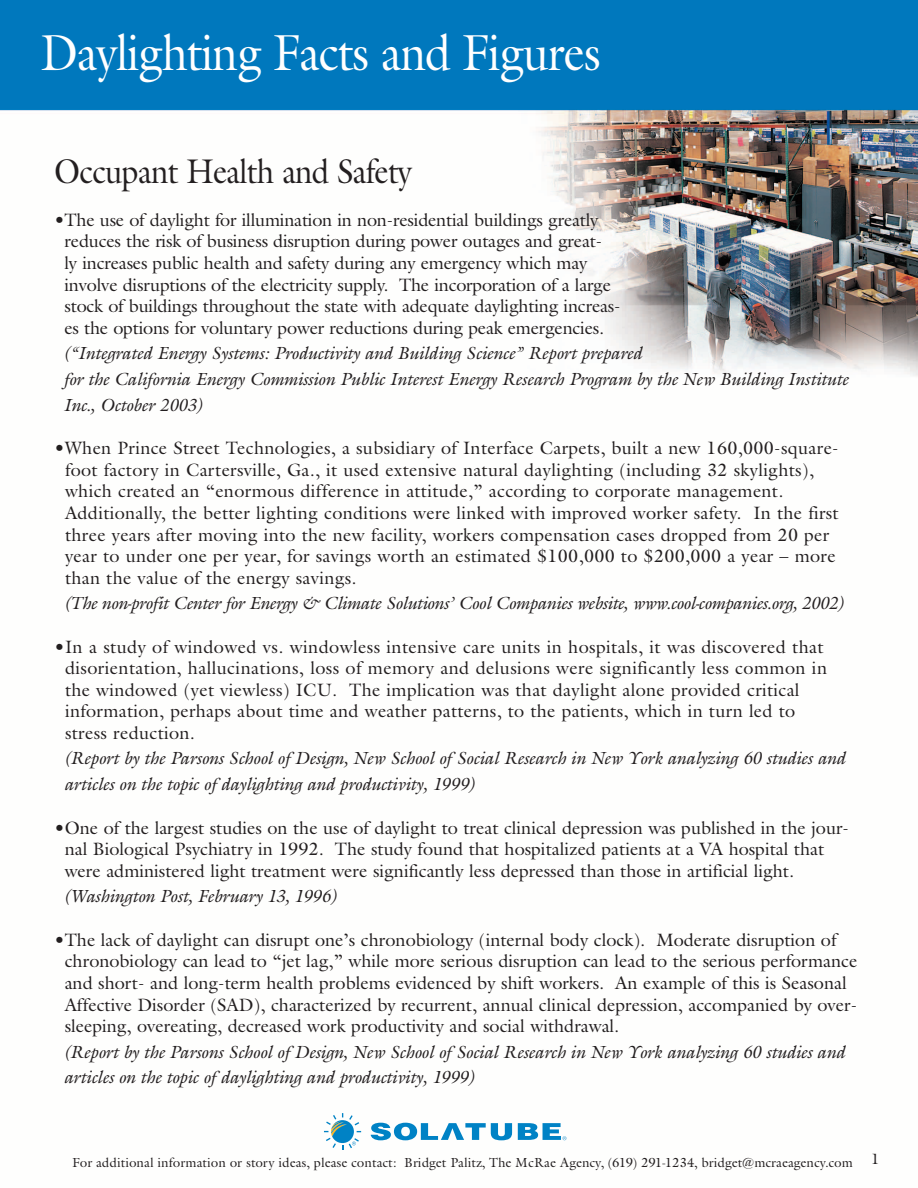
<style>
.page{position:relative;width:918px;height:1188px;background:#fff}
.page>*{position:absolute;margin:0;border:0;box-sizing:border-box;transform-origin:0 0}
.t1{font:51.15px "Galliard";letter-spacing:-.025em;color:#fff;scale:.9 1}
.t2{font:34.5px "Galliard";letter-spacing:-.025em;color:#231f20;scale:.9 1}
.t3{font:18px/21.6px "Galliard";color:#231f20}
.t4{font:italic 18px/25.7px "Galliard ITCTT";color:#231f20}
.t5{font:18px/21.6px "Galliard";letter-spacing:.02em;color:#231f20}
.t6{font:13.5px "Galliard ITCTT";color:#231f20}
</style>
<div class="page">
<img style="left:0;top:0;width:918px;height:1141px">
<svg style="left:371px;top:1123px;width:141px;height:17px"></svg>
<svg style="left:324px;top:1113px;width:37px;height:37px"></svg>
<svg style="left:518px;top:1123px;width:48px;height:17px"></svg>
<h1 class="t1" style="left:40px;top:20px;width:624px">Daylighting Facts and Figures</h1>
<h2 class="t2" style="left:54px;top:150px;width:400px">Occupant Health and Safety</h2>
<p class="t3" style="left:64px;top:209px;width:558px;text-indent:-10px">•The use of daylight for illumination in non-residential buildings greatly reduces the risk of business disruption during power outages and great-<br>ly increases public health and safety during any emergency which may involve disruptions of the electricity supply. The incorporation of a large stock of buildings throughout the state with adequate daylighting increas&shy;es the options for voluntary power reductions during peak emergencies.</p>
<p class="t4" style="left:64px;top:340px;width:786px">(“Integrated Energy Systems: Productivity and Building Science” Report prepared<br>for the California Energy Commission Public Interest Energy Research Program by the New Building Institute<br>Inc., October 2003)</p>
<p class="t3" style="left:65px;top:437px;width:775px;text-indent:-11px">•When Prince Street Technologies, a subsidiary of Interface Carpets, built a new 160,000-square&shy;foot factory in Cartersville, Ga., it used extensive natural daylighting (including 32 skylights), which created an “enormous difference in attitude,” according to corporate management.<br>Additionally, the better lighting conditions were linked with improved worker safety. In the first three years after moving into the new facility, workers compensation cases dropped from 20 per year to under one per year, for savings worth an estimated $100,000 to $200,000 a year – more than the value of the energy savings.</p>
<p class="t4" style="left:65px;top:590px;width:781px">(The non-profit Center for Energy &amp; Climate Solutions’ Cool Companies website, www.cool-companies.org, 2002)</p>
<p class="t5" style="left:65px;top:636px;width:764px;text-indent:-11px">•In a study of windowed vs. windowless intensive care units in hospitals, it was discovered that disorientation, hallucinations, loss of memory and delusions were significantly less common in the windowed (yet viewless) ICU. The implication was that daylight alone provided critical information, perhaps about time and weather patterns, to the patients, which in turn led to stress reduction.</p>
<p class="t4" style="left:65px;top:746px;width:783px">(Report by the Parsons School of Design, New School of Social Research in New York analyzing 60 studies and articles on the topic of daylighting and productivity, 1999)</p>
<p class="t3" style="left:65px;top:817px;width:786px;text-indent:-11px">•One of the largest studies on the use of daylight to treat clinical depression was published in the jour&shy;nal Biological Psychiatry in 1992. The study found that hospitalized patients at a VA hospital that were administered light treatment were significantly less depressed than those in artificial light.</p>
<p class="t4" style="left:65px;top:883px;width:274px">(Washington Post, February 13, 1996)</p>
<p class="t3" style="left:65px;top:929px;width:794px;text-indent:-11px">•The lack of daylight can disrupt one’s chronobiology (internal body clock). Moderate disruption of chronobiology can lead to “jet lag,” while more serious disruption can lead to the serious performance and short- and long-term health problems evidenced by shift workers. An example of this is Seasonal Affective Disorder (SAD), characterized by recurrent, annual clinical depression, accompanied by over&shy;sleeping, overeating, decreased work productivity and social withdrawal.</p>
<p class="t4" style="left:65px;top:1039px;width:783px">(Report by the Parsons School of Design, New School of Social Research in New York analyzing 60 studies and articles on the topic of daylighting and productivity, 1999)</p>
<p class="t6" style="left:72px;top:1155px;width:809px">For additional information or story ideas, please contact: Bridget Palitz, The McRae Agency, (619) 291-1234, bridget@mcraeagency.com <sup>1</sup></p>
</div>
